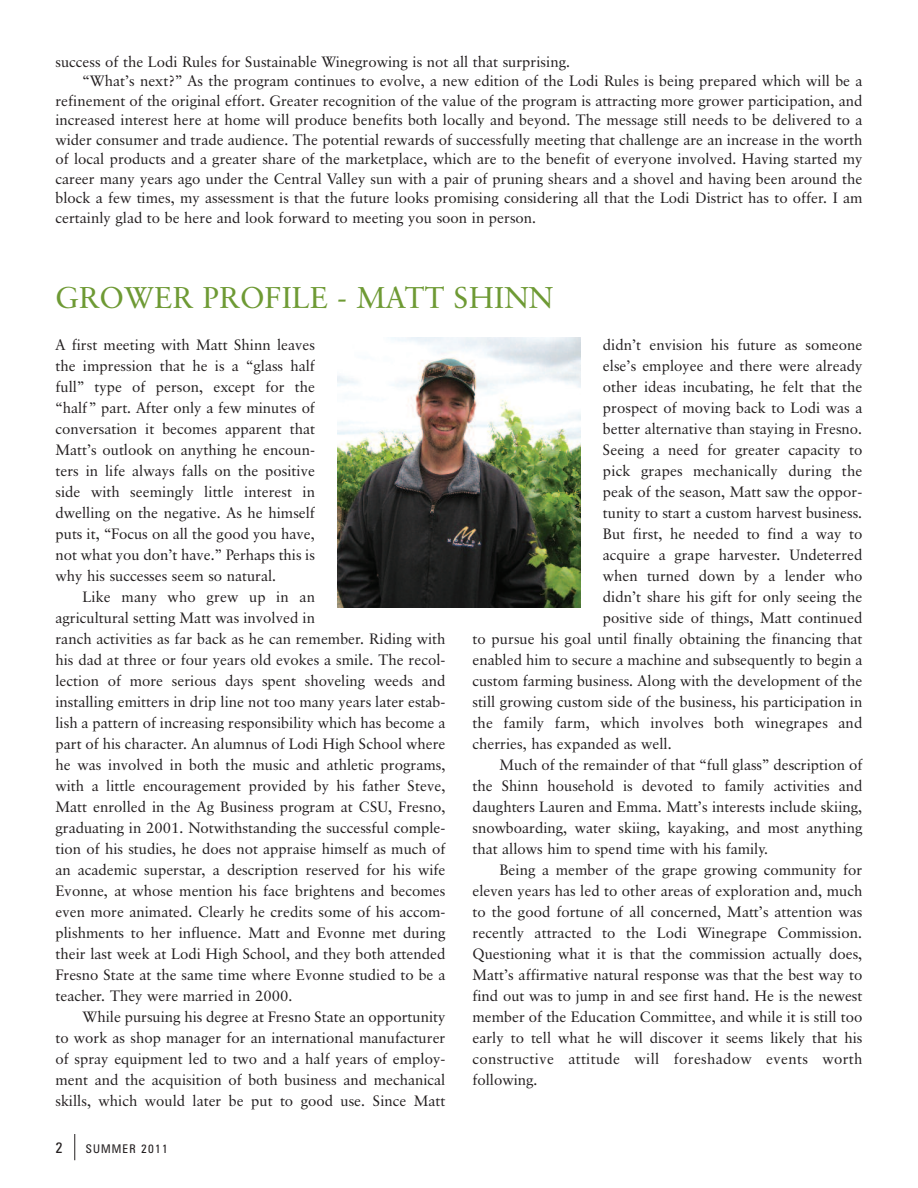
<style>
.page{position:relative;width:918px;height:1188px;background:#fff}
.page>*{position:absolute;margin:0;border:0;box-sizing:border-box;transform-origin:0 0}
.t1{font:30px "Classical Garamond BT";color:#6e9a34}
.t2{font:15px/21px "Classical Garamond BT";color:#231f20;text-align:justify}
.t3{font:15px "Classical Garamond BT";letter-spacing:.02em;color:#231f20}
.t4{font:condensed 15px "Zurich BT";color:#231f20}
.t5{font:condensed 12px "Zurich BT";letter-spacing:.095em;color:#231f20}
</style>
<div class="page">
<svg style="left:75px;top:1134px;width:1px;height:26px"></svg>
<img style="left:338px;top:338px;width:242px;height:269px">
<p class="t2" style="left:55px;top:53px;width:516px">success of the Lodi Rules for Sustainable Winegrowing is not all that surprising.</p>
<p class="t2" style="left:82px;top:72px;width:782px">“What’s next?” As the program continues to evolve, a new edition of the Lodi Rules is being prepared which will be a</p>
<p class="t2" style="left:55px;top:92px;width:809px">refinement of the original effort. Greater recognition of the value of the program is attracting more grower participation, and</p>
<p class="t2" style="left:55px;top:111px;width:809px">increased interest here at home will produce benefits both locally and beyond. The message still needs to be delivered to a</p>
<p class="t2" style="left:55px;top:131px;width:809px">wider consumer and trade audience. The potential rewards of successfully meeting that challenge are an increase in the worth</p>
<p class="t2" style="left:55px;top:150px;width:809px">of local products and a greater share of the marketplace, which are to the benefit of everyone involved. Having started my</p>
<p class="t2" style="left:55px;top:170px;width:809px">career many years ago under the Central Valley sun with a pair of pruning shears and a shovel and having been around the</p>
<p class="t2" style="left:55px;top:189px;width:808px">block a few times, my assessment is that the future looks promising considering all that the Lodi District has to offer. I am</p>
<p class="t2" style="left:56px;top:209px;width:482px">certainly glad to be here and look forward to meeting you soon in person.</p>
<h1 class="t1" style="left:56px;top:285px;width:499px">GROWER PROFILE - MATT SHINN</h1>
<p class="t2" style="left:56px;top:336px;width:261px">A first meeting with Matt Shinn leaves the impression that he is a “glass half full” type of person, except for the “half ” part. After only a few minutes of conversation it becomes apparent that Matt’s outlook on anything he encoun&shy;ters in life always falls on the positive side with seemingly little interest in dwelling on the negative. As he himself puts it, “Focus on all the good you have, not what you don’t have.” Perhaps this is why his successes seem so natural.</p>
<p class="t2" style="left:55px;top:588px;width:392px;text-align:left;text-indent:27px">Like many who grew up in an<br>agricultural setting Matt was involved in<br>ranch activities as far back as he can remember. Riding with his dad at three or four years old evokes a smile. The recol&shy;lection of more serious days spent shoveling weeds and installing emitters in drip line not too many years later estab&shy;lish a pattern of increasing responsibility which has become a part of his character. An alumnus of Lodi High School where he was involved in both the music and athletic programs, with a little encouragement provided by his father Steve, Matt enrolled in the Ag Business program at CSU, Fresno, graduating in 2001. Notwithstanding the successful comple&shy;tion of his studies, he does not appraise himself as much of an academic superstar, a description reserved for his wife Evonne, at whose mention his face brightens and becomes even more animated. Clearly he credits some of his accom&shy;plishments to her influence. Matt and Evonne met during their last week at Lodi High School, and they both attended Fresno State at the same time where Evonne studied to be a teacher. They were married in 2000.</p>
<p class="t2" style="left:55px;top:1008px;width:392px;text-indent:27px">While pursuing his degree at Fresno State an opportunity to work as shop manager for an international manufacturer of spray equipment led to two and a half years of employ&shy;ment and the acquisition of both business and mechanical skills, which would later be put to good use. Since Matt</p>
<p class="t4" style="left:56px;top:1142px;width:9px">2</p>
<p class="t5" style="left:86px;top:1144px;width:84px">SUMMER 2011</p>
<p class="t2" style="left:603px;top:336px;width:261px">didn’t envision his future as someone</p>
<p class="t2" style="left:603px;top:357px;width:261px">else’s employee and there were already</p>
<p class="t2" style="left:603px;top:378px;width:261px">other ideas incubating, he felt that the</p>
<p class="t2" style="left:603px;top:399px;width:261px">prospect of moving back to Lodi was a</p>
<p class="t2" style="left:603px;top:420px;width:261px">better alternative than staying in Fresno.</p>
<p class="t2" style="left:603px;top:441px;width:261px">Seeing a need for greater capacity to</p>
<p class="t2" style="left:603px;top:462px;width:261px">pick grapes mechanically during the</p>
<p class="t2" style="left:603px;top:483px;width:261px">peak of the season, Matt saw the oppor-</p>
<p class="t2" style="left:603px;top:504px;width:261px">tunity to start a custom harvest business.</p>
<p class="t2" style="left:603px;top:525px;width:261px">But first, he needed to find a way to</p>
<p class="t2" style="left:603px;top:546px;width:261px">acquire a grape harvester. Undeterred</p>
<p class="t2" style="left:603px;top:567px;width:261px">when turned down by a lender who</p>
<p class="t2" style="left:603px;top:588px;width:261px">didn’t share his gift for only seeing the</p>
<p class="t2" style="left:603px;top:609px;width:261px">positive side of things, Matt continued</p>
<p class="t2" style="left:472px;top:630px;width:392px">to pursue his goal until finally obtaining the financing that</p>
<p class="t2" style="left:472px;top:651px;width:392px">enabled him to secure a machine and subsequently to begin a</p>
<p class="t2" style="left:472px;top:672px;width:392px">custom farming business. Along with the development of the</p>
<p class="t2" style="left:472px;top:693px;width:392px">still growing custom side of the business, his participation in</p>
<p class="t2" style="left:472px;top:714px;width:392px">the family farm, which involves both winegrapes and</p>
<p class="t2" style="left:472px;top:735px;width:201px">cherries, has expanded as well.</p>
<p class="t2" style="left:499px;top:756px;width:365px">Much of the remainder of that “full glass” description of</p>
<p class="t2" style="left:472px;top:777px;width:392px">the Shinn household is devoted to family activities and</p>
<p class="t2" style="left:472px;top:798px;width:392px">daughters Lauren and Emma. Matt’s interests include skiing,</p>
<p class="t2" style="left:472px;top:819px;width:392px">snowboarding, water skiing, kayaking, and most anything</p>
<p class="t2" style="left:472px;top:840px;width:297px">that allows him to spend time with his family.</p>
<p class="t2" style="left:499px;top:861px;width:365px">Being a member of the grape growing community for</p>
<p class="t2" style="left:472px;top:882px;width:392px">eleven years has led to other areas of exploration and, much</p>
<p class="t2" style="left:472px;top:903px;width:391px">to the good fortune of all concerned, Matt’s attention was</p>
<p class="t2" style="left:472px;top:924px;width:392px">recently attracted to the Lodi Winegrape Commission.</p>
<p class="t2" style="left:472px;top:945px;width:392px">Questioning what it is that the commission actually does,</p>
<p class="t2" style="left:472px;top:966px;width:392px">Matt’s affirmative natural response was that the best way to</p>
<p class="t2" style="left:472px;top:987px;width:392px">find out was to jump in and see first hand. He is the newest</p>
<p class="t2" style="left:472px;top:1008px;width:392px">member of the Education Committee, and while it is still too</p>
<p class="t2" style="left:472px;top:1029px;width:391px">early to tell what he will discover it seems likely that his</p>
<p class="t3" style="left:472px;top:1053px;width:392px">constructive attitude will foreshadow events worth</p>
<p class="t2" style="left:472px;top:1071px;width:67px">following.</p>
</div>
